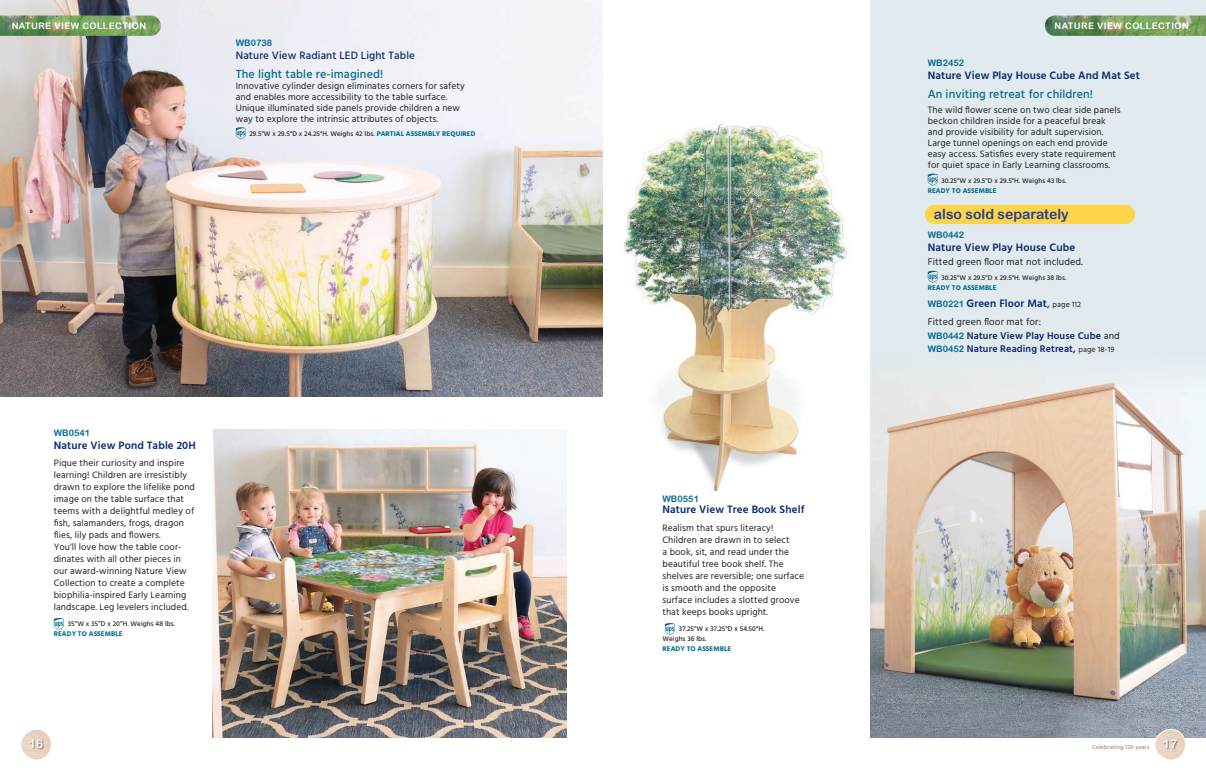
<style>
.page{position:relative;width:1206px;height:783px;background:#fff}
.page>*{position:absolute;margin:0;border:0;box-sizing:border-box;transform-origin:0 0}
.t1{font:14px "Arial Rounded MT Bold";color:#253f8e}
.Description_text{font:500 12px "Hind";letter-spacing:.01em;color:#006991}
.t2{font:12px "Arial Rounded MT Bold";color:#fff}
.Product_Heading{font:600 11px "Hind";letter-spacing:.01em;color:#0a296e}
.Product_Heading-2{font:500 11px "Hind";letter-spacing:.01em;color:#0a296e}
.Description_text-2{font:600 11px "Hind";letter-spacing:.01em;color:#0a296e}
.Description_text-3{font:600 10px/13.5px "Hind";letter-spacing:.01em;color:#0a296e}
.Description_text-4{font:10px "Hind";letter-spacing:.01em;color:#231f20}
.Description_text-5{font:9.5px/12px "Hind";letter-spacing:.01em;color:#231f20}
.t3{font:9px "Arial Rounded MT Bold";letter-spacing:.05em;color:#fff}
.Description_text-6{font:9px "Arial Rounded MT Bold";letter-spacing:.005em;color:#006991}
.Product_Heading-3{font:9px "Arial Rounded MT Bold";letter-spacing:.005em;color:#006991}
.Description_text-7{font:500 7px/10px "Hind";letter-spacing:.01em;color:#231f20}
.Description_text-8{font:600 6px "Hind";letter-spacing:.01em;color:#aca374}
.s1{font-weight:700;color:#006991}
.s2{font-family:"Arial Rounded MT Bold";font-weight:400;font-size:9px;color:#006991}
.s3{font-size:10px}
.s4{font-weight:400;font-size:8px;color:#231f20}
.s5{font-weight:400;color:#231f20}
.s6{color:#231f20}
</style>
<div class="page">
<img style="left:213px;top:429px;width:354px;height:309px">
<img style="left:0;top:0;width:603px;height:397px">
<svg style="left:236px;top:127px;width:10px;height:13px"></svg>
<svg style="left:54px;top:618px;width:10px;height:12px"></svg>
<img style="left:624px;top:124px;width:223px;height:368px">
<svg style="left:665px;top:623px;width:10px;height:12px"></svg>
<div style="left:870px;top:0;width:336px;height:738px;background:#e1eaef"></div>
<img style="left:870px;top:377px;width:336px;height:361px">
<svg style="left:928px;top:271px;width:10px;height:12px"></svg>
<div style="left:925px;top:205px;width:210px;height:19px;background:#fed44d;border-radius:10px"></div>
<svg style="left:928px;top:174px;width:10px;height:12px"></svg>
<img style="left:21px;top:729px;width:30px;height:31px;border-radius:15px">
<div style="left:20px;top:729px;width:32px;height:31px;border:1px solid #fff;border-radius:50%"></div>
<div style="left:30px;top:739px;width:15px;height:11px;background:#231f20;opacity:.6"></div>
<img style="left:0;top:16px;width:161px;height:20px">
<img style="left:1045px;top:16px;width:161px;height:20px">
<img style="left:1155px;top:729px;width:30px;height:31px;border-radius:15px">
<div style="left:1154px;top:729px;width:32px;height:31px;border:1px solid #fff;border-radius:50%"></div>
<div style="left:1164px;top:739px;width:15px;height:11px;background:#231f20;opacity:.6"></div>
<p class="t3" style="left:12px;top:20px;width:136px">NATURE VIEW COLLECTION</p>
<p class="t3" style="left:1055px;top:20px;width:136px">NATURE VIEW COLLECTION</p>
<p class="Description_text-6" style="left:236px;top:38px;width:38px">WB0738</p>
<p class="Product_Heading-2" style="left:236px;top:48px;width:181px">Nature View Radiant LED Light Table</p>
<p class="Description_text" style="left:236px;top:66px;width:149px">The light table re-imagined!</p>
<p class="Description_text-5" style="left:236px;top:81px;width:230px;line-height:11px">Innovative cylinder design eliminates corners for safety and enables more accessibility to the table surface.<br>Unique illuminated side panels provide children a new way to explore the intrinsic attributes of objects.</p>
<p class="Description_text-7" style="left:249px;top:130px;width:228px">29.5"W x 29.5"D x 24.25"H. Weighs 42 lbs. <span class="s1">PARTIAL ASSEMBLY REQUIRED</span></p>
<p class="Product_Heading-3" style="left:54px;top:428px;width:38px">WB0541</p>
<p class="Product_Heading" style="left:54px;top:438px;width:143px">Nature View Pond Table 20H</p>
<p class="Description_text-5" style="left:54px;top:457px;width:143px">Pique their curiosity and inspire learning! Children are irresistibly drawn to explore the lifelike pond image on the table surface that teems with a delightful medley of fish, salamanders, frogs, dragon flies, lily pads and flowers.<br>You'll love how the table coor&shy;dinates with all other pieces in our award-winning Nature View Collection to create a complete biophilia-inspired Early Learning landscape. Leg levelers included.</p>
<p class="Description_text-7" style="left:54px;top:619px;width:123px;text-indent:14px">35”W x 35”D x 20”H. Weighs 48 lbs.<br><span class="s1">READY TO ASSEMBLE</span></p>
<p class="t2" style="left:29px;top:736px;width:16px">16</p>
<p class="Product_Heading-3" style="left:662px;top:493px;width:38px">WB0551</p>
<p class="Product_Heading" style="left:662px;top:501px;width:143px">Nature View Tree Book Shelf</p>
<p class="Description_text-5" style="left:662px;top:522px;width:143px">Realism that spurs literacy!<br>Children are drawn in to select<br>a book, sit, and read under the beautiful tree book shelf. The shelves are reversible; one surface is smooth and the opposite surface includes a slotted groove that keeps books upright.</p>
<p class="Description_text-7" style="left:662px;top:624px;width:104px;text-indent:16px">37.25"W x 37.25"D x 54.50"H.<br>Weighs 36 lbs.<br><span class="s1">READY TO ASSEMBLE</span></p>
<p class="Description_text-6" style="left:928px;top:58px;width:38px">WB2452</p>
<p class="Product_Heading" style="left:928px;top:68px;width:214px">Nature View Play House Cube And Mat Set</p>
<p class="Description_text" style="left:928px;top:86px;width:167px">An inviting retreat for children!</p>
<p class="Description_text-5" style="left:928px;top:105px;width:194px;line-height:11px">The wild flower scene on two clear side panels beckon children inside for a peaceful break and provide visibility for adult supervision.<br>Large tunnel openings on each end provide easy access. Satisfies every state requirement for quiet space in Early Learning classrooms.</p>
<p class="Description_text-7" style="left:928px;top:176px;width:140px;text-indent:14px">30.25"W x 29.5"D x 29.5"H. Weighs 43 lbs.<br><span class="s1">READY TO ASSEMBLE</span></p>
<p class="t1" style="left:934px;top:206px;width:136px">also sold separately</p>
<p class="Description_text-6" style="left:928px;top:229px;width:38px">WB0442</p>
<p class="Product_Heading" style="left:928px;top:240px;width:149px">Nature View Play House Cube</p>
<p class="Description_text-4" style="left:928px;top:255px;width:157px">Fitted green floor mat not included.</p>
<p class="Description_text-7" style="left:928px;top:273px;width:140px;text-indent:14px">30.25"W x 29.5"D x 29.5"H. Weighs 38 lbs.<br><span class="s1">READY TO ASSEMBLE</span></p>
<p class="Description_text-2" style="left:928px;top:296px;width:155px"><span class="s2">WB0221</span> Green Floor Mat<span class="s3">,</span> <span class="s4">page 112</span></p>
<p class="Description_text-3" style="left:928px;top:316px;width:194px"><span class="s5">Fitted green floor mat for:<br></span><span class="s2">WB0442</span> Nature View Play House Cube <span class="s5">and<br></span><span class="s2">WB0452</span> Nature Reading Retreat<span class="s6">,</span> <span class="s4">page 18-19</span></p>
<p class="Description_text-8" style="left:1092px;top:743px;width:59px">Celebrating 120 years</p>
<p class="t2" style="left:1163px;top:736px;width:16px">17</p>
</div>
